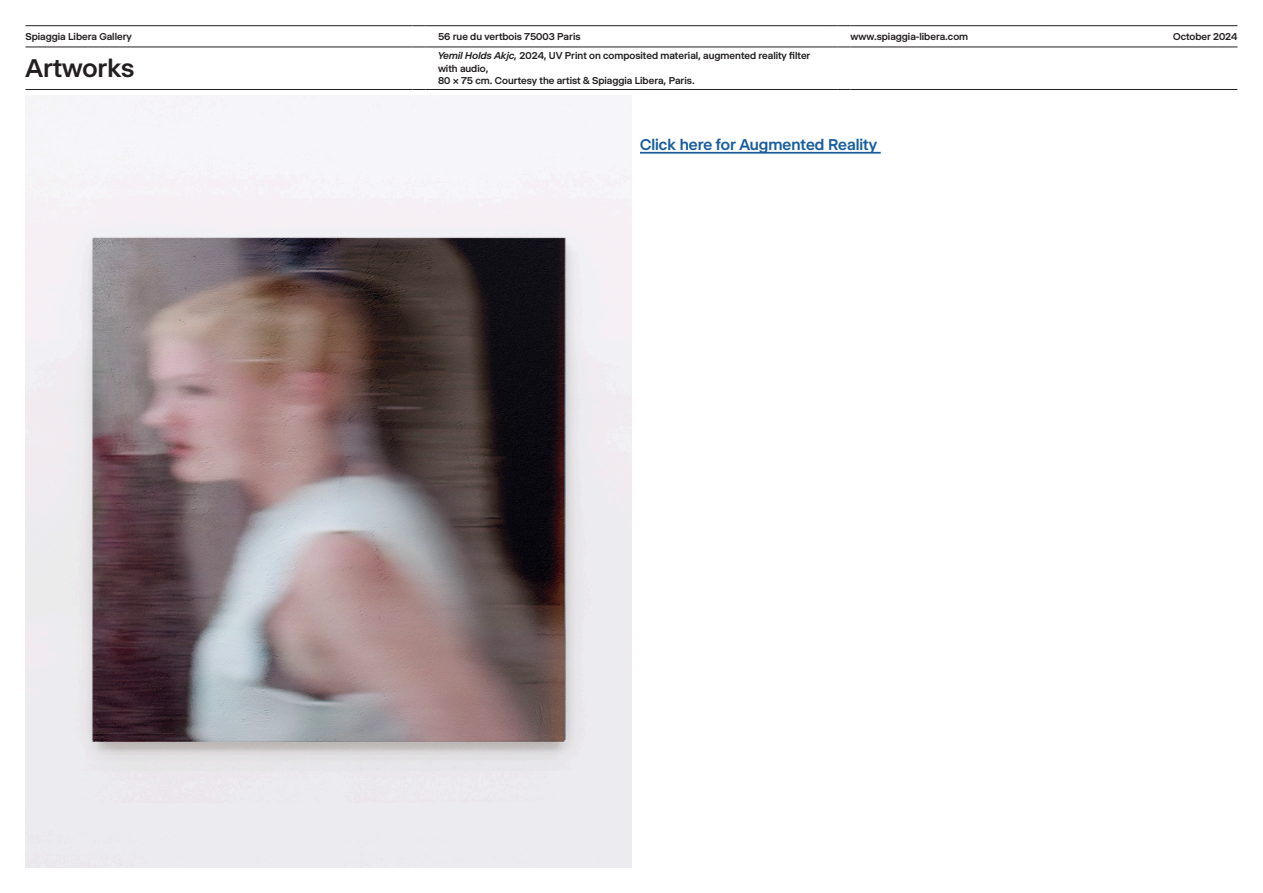
<style>
.page{position:relative;width:1263px;height:893px;background:#fff}
.page>*{position:absolute;margin:0;border:0;box-sizing:border-box;transform-origin:0 0}
.Texte_Selecta_18{font:500 27px "Selecta";color:#231f20}
.Texte_Selecta_11{font:500 16.5px "Selecta";color:#175d9e}
.Texte_Selecta_7{font:500 10.5px/12.6px "Selecta";color:#231f20}
.s1{font-style:italic}
</style>
<div class="page">
<hr style="left:26px;top:25px;width:386px;height:1px;background:#231f20">
<svg style="left:412px;top:25px;width:26px;height:1px"></svg>
<hr style="left:438px;top:25px;width:387px;height:1px;background:#231f20">
<svg style="left:825px;top:25px;width:25px;height:1px"></svg>
<hr style="left:850px;top:25px;width:194px;height:1px;background:#231f20">
<hr style="left:1044px;top:25px;width:193px;height:1px;background:#231f20">
<hr style="left:26px;top:47px;width:386px;height:1px;background:#231f20">
<svg style="left:412px;top:47px;width:26px;height:1px"></svg>
<hr style="left:438px;top:47px;width:387px;height:1px;background:#231f20">
<svg style="left:825px;top:47px;width:25px;height:1px"></svg>
<hr style="left:850px;top:47px;width:194px;height:1px;background:#231f20">
<hr style="left:1044px;top:47px;width:193px;height:1px;background:#231f20">
<hr style="left:26px;top:89px;width:386px;height:1px;background:#231f20">
<svg style="left:412px;top:89px;width:26px;height:1px"></svg>
<hr style="left:438px;top:89px;width:387px;height:1px;background:#231f20">
<svg style="left:825px;top:89px;width:25px;height:1px"></svg>
<hr style="left:850px;top:89px;width:194px;height:1px;background:#231f20">
<hr style="left:1044px;top:89px;width:193px;height:1px;background:#231f20">
<img style="left:26px;top:95px;width:605px;height:772px">
<hr style="left:640px;top:152px;width:241px;height:2px;background:#175d9e">
<p class="Texte_Selecta_7" style="left:26px;top:29px;width:108px">Spiaggia Libera Gallery</p>
<p class="Texte_Selecta_7" style="left:438px;top:29px;width:144px">56 rue du vertbois 75003 Paris</p>
<p class="Texte_Selecta_7" style="left:850px;top:29px;width:119px">www.spiaggia-libera.com</p>
<p class="Texte_Selecta_7" style="left:1173px;top:29px;width:66px">October 2024</p>
<p class="Texte_Selecta_18" style="left:26px;top:46px;width:110px">Artworks</p>
<p class="Texte_Selecta_7" style="left:438px;top:48px;width:374px"><span class="s1">Yemil Holds Akjc,</span> 2024, UV Print on composited material, augmented reality filter with audio,</p>
<p class="Texte_Selecta_7" style="left:438px;top:73px;width:258px">80 x 75 cm. Courtesy the artist &amp; Spiaggia Libera, Paris.</p>
<p class="Texte_Selecta_11" style="left:640px;top:131px;width:239px">Click here for Augmented Reality</p>
</div>
